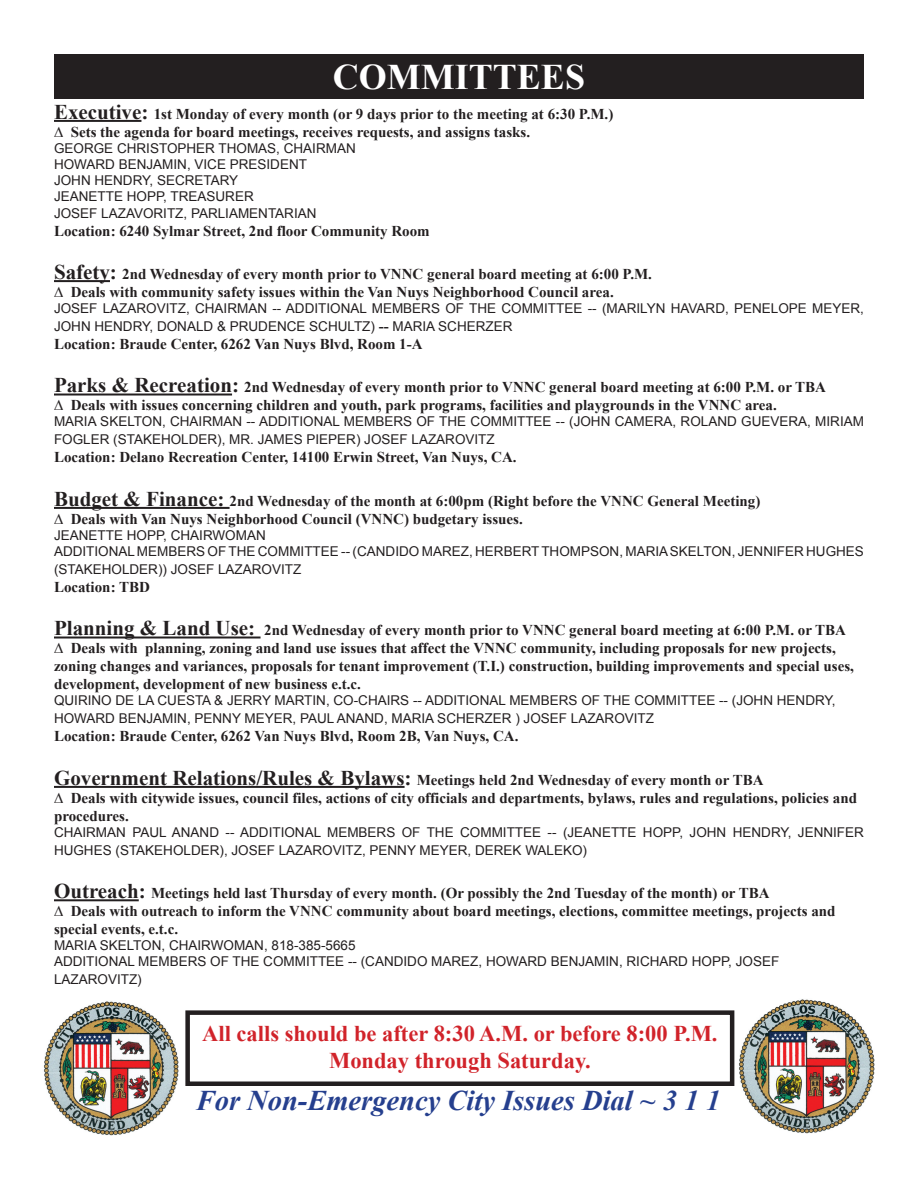
<style>
.page{position:relative;width:918px;height:1188px;background:#fff}
.page>*{position:absolute;margin:0;border:0;box-sizing:border-box;transform-origin:0 0}
.t1{font:700 36px "Times New Roman";color:#fff}
.t2{font:italic 700 28.5px "Times New Roman";color:#253f8e}
.t3{font:700 22.5px/27px "Times New Roman";color:#d1232a;text-align:center}
.t4{font:700 15px/18px "Times New Roman";color:#231f20}
.t5{font:13.5px/16.2px "Arial";color:#231f20}
.s1{font-size:21px}
.s2{font-family:"Times New Roman";font-weight:700;font-size:15px}
</style>
<div class="page">
<img style="left:44px;top:1001px;width:135px;height:135px">
<div style="left:54px;top:54px;width:810px;height:45px;background:#231f20"></div>
<hr style="left:54px;top:120px;width:87px;height:2px;background:#231f20">
<hr style="left:54px;top:280px;width:56px;height:2px;background:#231f20">
<hr style="left:54px;top:394px;width:178px;height:2px;background:#231f20">
<hr style="left:54px;top:507px;width:176px;height:2px;background:#231f20">
<hr style="left:54px;top:637px;width:207px;height:2px;background:#231f20">
<hr style="left:54px;top:786px;width:351px;height:2px;background:#231f20">
<hr style="left:54px;top:899px;width:85px;height:2px;background:#231f20">
<div style="left:185px;top:1010px;width:549px;height:76px;border:4px solid #231f20"></div>
<img style="left:739px;top:999px;width:135px;height:135px">
<h1 class="t1" style="left:333px;top:52px;width:254px">COMMITTEES</h1>
<p class="t4" style="left:54px;top:104px;width:561px"><span class="s1">Executive:</span> 1st Monday of every month (or 9 days prior to the meeting at 6:30 P.M.) ∆ Sets the agenda for board meetings, receives requests, and assigns tasks.</p>
<p class="t5" style="left:54px;top:140px;width:204px">GEORGE CHRISTOPHER THOMAS</p>
<p class="t5" style="left:54px;top:140px;width:283px;text-indent:222px">, CHAIRMAN<br>HOWARD BENJAM IN , VICE PRESIDENT<br>JOHN HEN DRY, SECRETARY<br>JEAN ETTE HOPP, TREAS URER<br>JOS EF LAZAVORITZ, PARLIAM ENTARIAN</p>
<p class="t4" style="left:54px;top:221px;width:377px">Location: 6240 Sylmar Street, 2nd floor Community Room</p>
<p class="t4" style="left:54px;top:264px;width:600px"><span class="s1">Safety:</span> 2nd Wednesday of every month prior to VNNC general board meeting at 6:00 P.M. ∆ Deals with community safety issues within the Van Nuys Neighborhood Council area.</p>
<p class="t5" style="left:54px;top:300px;width:194px">JOS EF LAZAROVITZ, CHAIRMAN</p>
<p class="t5" style="left:272px;top:300px;width:408px">-- ADDITIONAL MEMBERS OF THE COMM ITTEE -- (MARILYN HAVA</p>
<p class="t5" style="left:706px;top:300px;width:160px">RD, PEN ELOPE MEYER,</p>
<p class="t5" style="left:54px;top:318px;width:460px">JOHN H EN DRY, DONALD &amp; PRUDENCE SCHULTZ) <span class="s2">--</span> MARIA SCHERZER</p>
<p class="t4" style="left:54px;top:335px;width:370px">Location: Braude Center, 6262 Van Nuys Blvd, Room 1-A</p>
<p class="t4" style="left:54px;top:378px;width:774px"><span class="s1">Parks &amp; Recreation:</span> 2nd Wednesday of every month prior to VNNC general board meeting at 6:00 P.M. or TBA ∆ Deals with issues concerning children and youth, park programs, facilities and playgrounds in the VNNC area.</p>
<p class="t5" style="left:54px;top:414px;width:169px">MARIA SKELTON , CHAIRMAN</p>
<p class="t5" style="left:54px;top:413px;width:801px;line-height:18px;text-indent:192px">-- ADDITIONAL MEMBERS OF THE COMM ITTEE -- (JOHN CAM ERA, ROLAN D GUEVERA, MIRIAM<br>FOGLER (STAKEHOLDER), MR. JAM</p>
<p class="t5" style="left:285px;top:432px;width:212px">ES PIEPER) JOSEF LAZAROVITZ</p>
<p class="t4" style="left:54px;top:448px;width:464px">Location: Delano Recreation Center, 14100 Erwin Street, Van Nuys, CA.</p>
<p class="t4" style="left:54px;top:491px;width:708px"><span class="s1">Budget &amp; Finance:</span> 2nd Wednesday of the month at 6:00pm (Right before the VNNC General Meeting) ∆ Deals with Van Nuys Neighborhood Council (VNNC) budgetary issues.</p>
<p class="t5" style="left:54px;top:527px;width:809px">JEAN ETTE HOPP, CHAIRWOMAN<br>ADDITIONAL MEMBERS OF THE COMM ITTEE -- (CAN DIDO MAREZ, H ERBERT THOMPSON , MARIA SKELTON , JENN IFER HUGHES</p>
<p class="t5" style="left:54px;top:561px;width:249px">(STAKEHOLDER)) JOS EF LAZAROVITZ</p>
<p class="t4" style="left:54px;top:578px;width:97px">Location: TBD</p>
<p class="t4" style="left:54px;top:621px;width:801px"><span class="s1">Planning &amp; Land Use:</span> 2nd Wednesday of every month prior to VNNC general board meeting at 6:00 P.M. or TBA ∆ Deals with planning, zoning and land use issues that affect the VNNC community, including proposals for new projects, zoning changes and variances, proposals for tenant improvement (T.I.) construction, building improvements and special uses, development, development of new business e.t.c.</p>
<p class="t5" style="left:54px;top:692px;width:783px;line-height:18px">QUIRINO DE LA CUESTA &amp; JERRY MARTIN , CO-CHAIRS -- ADDITIONAL MEMBERS OF THE COMM ITTEE -- (JOHN HEN DRY,<br>HOWARD BENJAM IN , PENNY MEYER, PAUL ANAN</p>
<p class="t5" style="left:374px;top:711px;width:281px">D, MARIA SCHERZER ) JOSEF LAZAROVITZ</p>
<p class="t4" style="left:54px;top:727px;width:466px">Location: Braude Center, 6262 Van Nuys Blvd, Room 2B, Van Nuys, CA.</p>
<p class="t4" style="left:54px;top:770px;width:805px"><span class="s1">Government Relations/Rules &amp; Bylaws:</span> Meetings held 2nd Wednesday of every month or TBA<br>∆ Deals with citywide issues, council files, actions of city officials and departments, bylaws, rules and regulations, policies and procedures.</p>
<p class="t5" style="left:54px;top:824px;width:53px">CHAIRMAN</p>
<p class="t5" style="left:132px;top:824px;width:59px">PAUL ANAN</p>
<p class="t5" style="left:54px;top:823px;width:811px;line-height:18px;text-indent:155px">D -- ADDITIONAL MEMBERS OF THE COMM ITTEE -- (JEAN ETTE HOPP, JOHN HEN DRY, JENN IFER<br>HUG HES (STAKEHOLDER), JOSEF LAZAROVITZ, PENNY MEYER, DEREK WALEKO)</p>
<p class="t4" style="left:54px;top:884px;width:783px"><span class="s1">Outreach:</span> Meetings held last Thursday of every month. (Or possibly the 2nd Tuesday of the month) or TBA<br>∆ Deals with outreach to inform the VNNC community about board meetings, elections, committee meetings, projects and special events, e.t.c.</p>
<p class="t5" style="left:54px;top:938px;width:65px">MARIA SKELTO</p>
<p class="t5" style="left:152px;top:938px;width:83px">N, CHAIRWOMAN</p>
<p class="t5" style="left:54px;top:938px;width:322px;text-indent:210px">, 818-385-5665<br>ADDITIONAL MEMBERS OF THE COMM ITTEE -- (CAN</p>
<p class="t5" style="left:394px;top:954px;width:387px">DIDO MAREZ, HOWARD BENJAM IN , RICHARD HOPP, JOSEF</p>
<p class="t5" style="left:54px;top:972px;width:89px">LAZAROV ITZ)</p>
<h3 class="t3" style="left:202px;top:1019px;width:517px">All calls should be after 8:30 A.M. or before 8:00 P.M.<br>Monday through Saturday.</h3>
<h2 class="t2" style="left:196px;top:1081px;width:526px">For Non-Emergency City Issues Dial ~ 3 1 1</h2>
</div>
